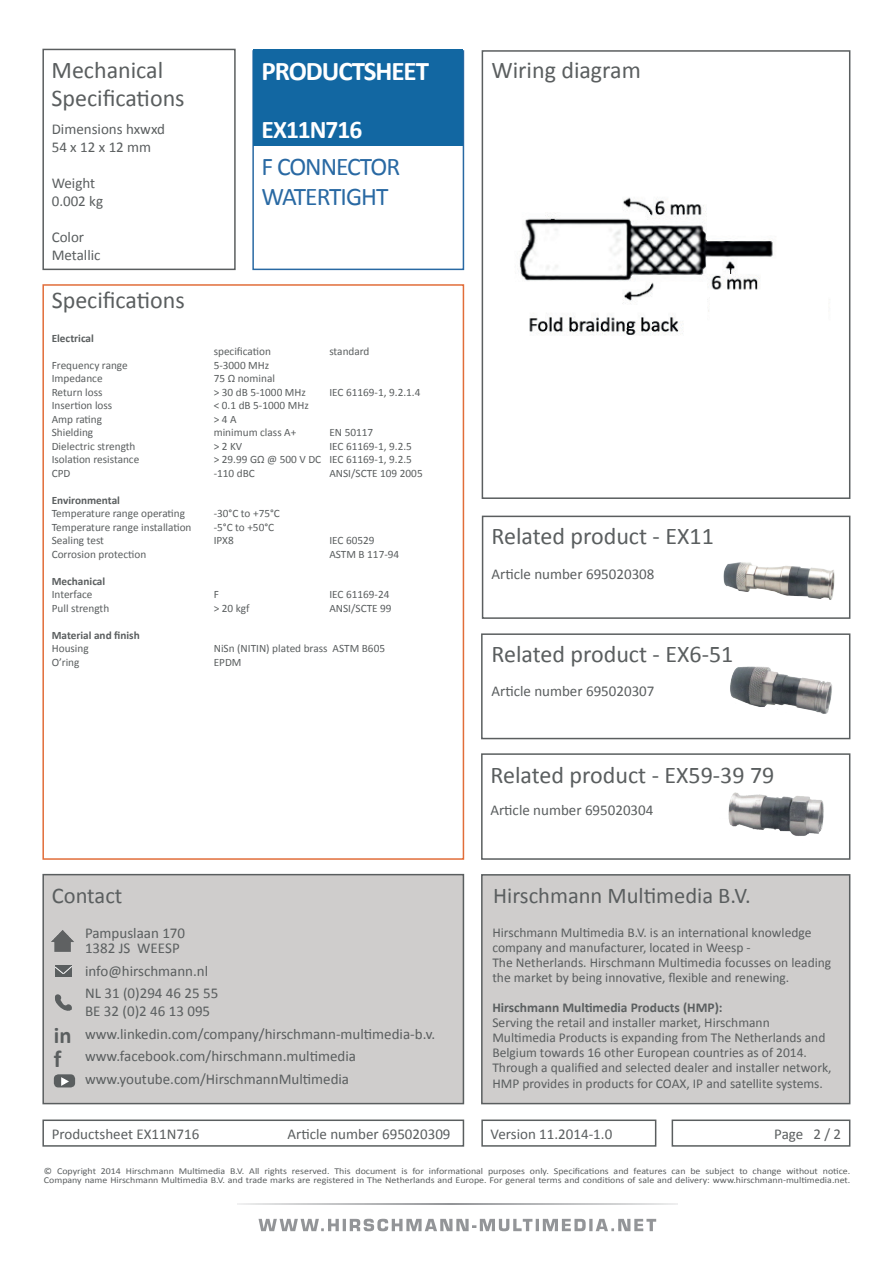
<style>
.page{position:relative;width:893px;height:1263px;background:#fff}
.page>*{position:absolute;margin:0;border:0;box-sizing:border-box;transform-origin:0 0}
.t1{font:700 27px "Calibri";letter-spacing:-.04em;color:#fff}
.t2{font:25.5px/30.6px "Calibri";letter-spacing:-.04em;color:#2969a3}
.t3{font:700 25.5px "Calibri";letter-spacing:-.04em;color:#fff}
.t4{font:24px "Calibri";color:#5a5e5f}
.t5{font:700 24px "Calibri";color:#5a5e5f}
.t6{font:700 22.95px "Calibri";color:#5a5e5f}
.t7{font:22.5px "Calibri";color:#5a5e5f}
.t8{font:15px/22.5px "Calibri";color:#5a5e5f}
.t9{font:13.5px/15.3px "Calibri";color:#5a5e5f}
.t10{font:700 13.5px "Calibri";color:#5a5e5f}
.t11{font:11.25px "Calibri";color:#5a5e5f}
.t12{font:700 11.25px "Calibri";color:#5a5e5f}
.t13{font:9px/9px "Calibri";color:#5a5e5f;scale:1.1 1}
</style>
<div class="page">
<div style="left:482px;top:50px;width:368px;height:449px;border:2px solid #5a5e5f"></div>
<div style="left:43px;top:875px;width:420px;height:228px;background:#cfcdcc"></div>
<img style="left:51px;top:930px;width:23px;height:22px">
<div style="left:42px;top:874px;width:422px;height:230px;border:2px solid #5a5e5f"></div>
<div style="left:481px;top:874px;width:369px;height:230px;background:#cfcdcc;border:2px solid #5a5e5f"></div>
<div style="left:42px;top:284px;width:422px;height:576px;border:2px solid #e16d39"></div>
<hr style="left:237px;top:1203px;width:441px;height:2px;background:#939598">
<svg style="left:259px;top:1219px;width:397px;height:12px"></svg>
<div style="left:42px;top:1119px;width:422px;height:28px;border:2px solid #5a5e5f"></div>
<div style="left:481px;top:1119px;width:175px;height:28px;border:2px solid #5a5e5f"></div>
<div style="left:672px;top:1119px;width:178px;height:28px;border:2px solid #5a5e5f"></div>
<div style="left:252px;top:50px;width:212px;height:220px;border:2px solid #2969a3"></div>
<div style="left:253px;top:49px;width:210px;height:97px;background:#1267a2"></div>
<div style="left:42px;top:49px;width:194px;height:221px;border:2px solid #5a5e5f"></div>
<div style="left:482px;top:516px;width:368px;height:103px;border:2px solid #5a5e5f"></div>
<div style="left:54px;top:1074px;width:21px;height:13px;background:#5a5e5f;border-radius:4px"></div>
<svg style="left:59px;top:1077px;width:13px;height:11px"></svg>
<div style="left:55px;top:965px;width:17px;height:11px;background:#5a5e5f"></div>
<svg style="left:55px;top:966px;width:17px;height:8px"></svg>
<svg style="left:55px;top:994px;width:17px;height:17px"></svg>
<div style="left:481px;top:753px;width:369px;height:107px;border:2px solid #5a5e5f"></div>
<div style="left:481px;top:633px;width:369px;height:106px;border:2px solid #5a5e5f"></div>
<img style="left:723px;top:562px;width:112px;height:38px">
<img style="left:730px;top:666px;width:102px;height:48px">
<img style="left:728px;top:792px;width:96px;height:44px">
<img style="left:518px;top:197px;width:255px;height:139px">
<div style="left:710px;top:294px;width:118px;height:29px;background:#fff"></div>
<h3 class="t4" style="left:51px;top:54px;width:113px">Mechanical</h3>
<h3 class="t4" style="left:491px;top:54px;width:151px">Wiring diagram</h3>
<h3 class="t4" style="left:51px;top:83px;width:135px">Specifications</h3>
<h3 class="t8" style="left:52px;top:120px;width:115px;line-height:18px">Dimensions hxwxd<br>54 x 12 x 12 mm</h3>
<h3 class="t8" style="left:52px;top:174px;width:53px;line-height:18px">Weight<br>0.002 kg</h3>
<h3 class="t8" style="left:52px;top:228px;width:50px;line-height:18px">Color<br>Metallic</h3>
<h1 class="t1" style="left:262px;top:54px;width:169px">PRODUCTSHEET</h1>
<h2 class="t3" style="left:262px;top:113px;width:102px">EX11N716</h2>
<h2 class="t2" style="left:262px;top:151px;width:140px">F CONNECTOR<br>WATERTIGHT</h2>
<h3 class="t4" style="left:52px;top:285px;width:135px">Specifications</h3>
<p class="t12" style="left:52px;top:331px;width:44px">Electrical</p>
<p class="t11" style="left:214px;top:344px;width:59px">specification</p>
<p class="t11" style="left:329px;top:344px;width:42px">standard</p>
<p class="t11" style="left:52px;top:358px;width:78px">Frequency range</p>
<p class="t11" style="left:214px;top:358px;width:57px">5-3000 MHz</p>
<p class="t11" style="left:52px;top:371px;width:52px">Impedance</p>
<p class="t11" style="left:214px;top:371px;width:63px">75 Ω nominal</p>
<p class="t11" style="left:52px;top:385px;width:52px">Return loss</p>
<p class="t11" style="left:214px;top:385px;width:94px">&gt; 30 dB 5-1000 MHz</p>
<p class="t11" style="left:329px;top:385px;width:93px">IEC 61169-1, 9.2.1.4</p>
<p class="t11" style="left:52px;top:398px;width:62px">Insertion loss</p>
<p class="t11" style="left:214px;top:398px;width:97px">&lt; 0.1 dB 5-1000 MHz</p>
<p class="t11" style="left:52px;top:412px;width:52px">Amp rating</p>
<p class="t11" style="left:214px;top:412px;width:24px">&gt; 4 A</p>
<p class="t11" style="left:52px;top:425px;width:43px">Shielding</p>
<p class="t11" style="left:214px;top:425px;width:84px">minimum class A+</p>
<p class="t11" style="left:329px;top:425px;width:45px">EN 50117</p>
<p class="t11" style="left:52px;top:439px;width:85px">Dielectric strength</p>
<p class="t11" style="left:214px;top:439px;width:30px">&gt; 2 KV</p>
<p class="t11" style="left:329px;top:439px;width:84px">IEC 61169-1, 9.2.5</p>
<p class="t11" style="left:52px;top:452px;width:89px">Isolation resistance</p>
<p class="t11" style="left:214px;top:452px;width:200px">&gt; 29.99 GΩ @ 500 V DC IEC 61169-1, 9.2.5</p>
<p class="t11" style="left:52px;top:466px;width:20px">CPD</p>
<p class="t11" style="left:214px;top:466px;width:43px">-110 dBC</p>
<p class="t11" style="left:329px;top:466px;width:95px">ANSI/SCTE 109 2005</p>
<p class="t12" style="left:52px;top:493px;width:70px">Environmental</p>
<p class="t11" style="left:52px;top:506px;width:135px">Temperature range operating</p>
<p class="t11" style="left:214px;top:506px;width:68px">-30°C to +75°C</p>
<p class="t11" style="left:52px;top:520px;width:141px">Temperature range installation</p>
<p class="t11" style="left:214px;top:520px;width:62px">-5°C to +50°C</p>
<p class="t11" style="left:52px;top:533px;width:54px">Sealing test</p>
<p class="t11" style="left:214px;top:533px;width:21px">IPX8</p>
<p class="t11" style="left:329px;top:533px;width:47px">IEC 60529</p>
<p class="t11" style="left:52px;top:547px;width:96px">Corrosion protection</p>
<p class="t11" style="left:329px;top:547px;width:71px">ASTM B 117-94</p>
<p class="t12" style="left:52px;top:574px;width:55px">Mechanical</p>
<p class="t11" style="left:52px;top:587px;width:42px">Interface</p>
<p class="t11" style="left:214px;top:587px;width:7px">F</p>
<p class="t11" style="left:329px;top:587px;width:62px">IEC 61169-24</p>
<p class="t11" style="left:52px;top:601px;width:59px">Pull strength</p>
<p class="t11" style="left:214px;top:601px;width:37px">&gt; 20 kgf</p>
<p class="t11" style="left:329px;top:601px;width:64px">ANSI/SCTE 99</p>
<p class="t12" style="left:52px;top:628px;width:90px">Material and finish</p>
<p class="t11" style="left:52px;top:641px;width:39px">Housing</p>
<p class="t11" style="left:214px;top:641px;width:173px">NiSn (NITIN) plated brass ASTM B605</p>
<p class="t11" style="left:52px;top:655px;width:29px">O’ring</p>
<p class="t11" style="left:214px;top:655px;width:29px">EPDM</p>
<h3 class="t7" style="left:52px;top:881px;width:72px">Contact</h3>
<h3 class="t6" style="left:54px;top:1020px;width:19px">in</h3>
<h3 class="t5" style="left:54px;top:1044px;width:9px">f</h3>
<h3 class="t8" style="left:85px;top:926px;width:102px;line-height:15px">Pampuslaan 170<br>1382 JS WEESP</h3>
<h3 class="t8" style="left:85px;top:960px;width:135px">info@hirschmann.nl<br>NL 31 (0)294 46 25 55</h3>
<h3 class="t8" style="left:85px;top:1000px;width:352px">BE 32 (0)2 46 13 095 www.linkedin.com/company/hirschmann-multimedia-b.v. www.facebook.com/hirschmann.multimedia www.youtube.com/HirschmannMultimedia</h3>
<h3 class="t4" style="left:491px;top:521px;width:224px">Related product - EX11</h3>
<h3 class="t8" style="left:491px;top:562px;width:165px">Article number 695020308</h3>
<h3 class="t4" style="left:491px;top:638px;width:243px">Related product - EX6-51</h3>
<h3 class="t8" style="left:491px;top:680px;width:165px">Article number 695020307</h3>
<h3 class="t4" style="left:490px;top:759px;width:285px">Related product - EX59-39 79</h3>
<h3 class="t8" style="left:490px;top:799px;width:165px">Article number 695020304</h3>
<h3 class="t7" style="left:493px;top:881px;width:259px">Hirschmann Multimedia B.V.</h3>
<p class="t9" style="left:492px;top:925px;width:340px">Hirschmann Multimedia B.V. is an international knowledge company and manufacturer, located in Weesp -<br>The Netherlands. Hirschmann Multimedia focusses on leading the market by being innovative, flexible and renewing.</p>
<p class="t10" style="left:492px;top:999px;width:232px">Hirschmann Multimedia Products (HMP):</p>
<p class="t9" style="left:492px;top:1015px;width:341px">Serving the retail and installer market, Hirschmann Multimedia Products is expanding from The Netherlands and Belgium towards 16 other European countries as of 2014.<br>Through a qualified and selected dealer and installer network, HMP provides in products for COAX, IP and satellite systems.</p>
<h3 class="t8" style="left:52px;top:1122px;width:149px">Productsheet EX11N716</h3>
<h3 class="t8" style="left:287px;top:1122px;width:165px">Article number 695020309</h3>
<h3 class="t8" style="left:491px;top:1122px;width:123px">Version 11.2014-1.0</h3>
<h3 class="t8" style="left:774px;top:1122px;width:68px">Page 2 / 2</h3>
<p class="t13" style="left:44px;top:1166px;width:735px">© Copyright 2014 Hirschmann Multimedia B.V. All rights reserved. This document is for informational purposes only. Specifications and features can be subject to change without notice.<br>Company name Hirschmann Multimedia B.V. and trade marks are registered in The Netherlands and Europe. For general terms and conditions of sale and delivery: www.hirschmann-multimedia.net.</p>
</div>
